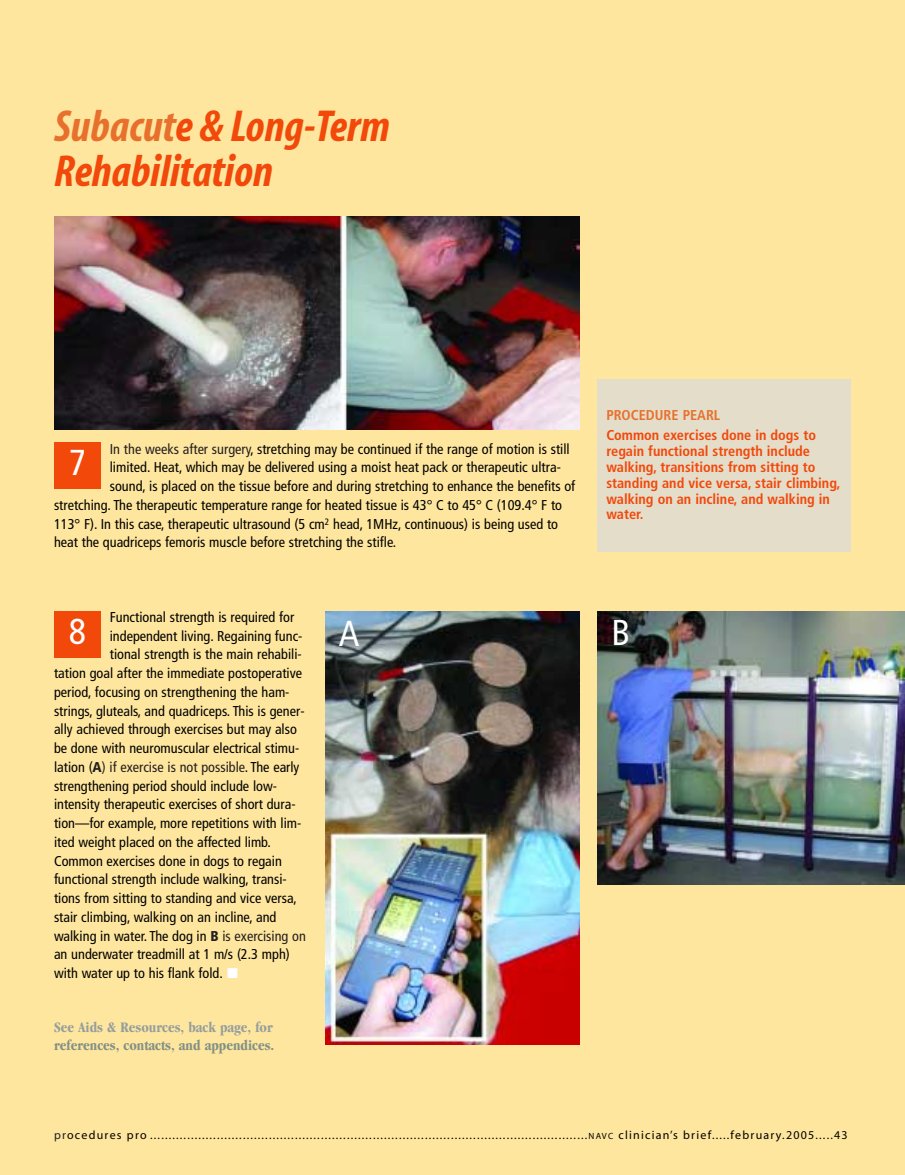
<style>
.page{position:relative;width:905px;height:1175px;background:#fff}
.page>*{position:absolute;margin:0;border:0;box-sizing:border-box;transform-origin:0 0}
.t1{font:italic 700 condensed 45px/45px "Myriad";color:#f2480a}
.t2{font:condensed 36px "Frutiger";color:#fff}
.t3{font:700 condensed 15px "Garamond";color:#829086}
.t4{font:700 condensed 15px "Garamond";color:#959e9d}
.t5{font:condensed 14.25px "Frutiger";color:#000}
.t6{font:700 condensed 14.25px/15.8px "Frutiger";color:#f2480a}
.t7{font:condensed 14.25px "Frutiger";color:#231f20}
.t8{font:700 condensed 14.25px "Frutiger";color:#e8702d}
.t9{font:12px "Myriad";letter-spacing:.1em;color:#000}
.s1{color:#e8702d}
.s2{color:#231f20}
.s3{color:#000}
.s4{font-weight:900}
.s5{font-weight:900;color:#231f20}
.s6{color:#fff}
.s7{font-size:9px}
</style>
<div class="page">
<div style="left:0;top:0;width:904px;height:1174px;background:#fee69e"></div>
<img style="left:54px;top:216px;width:525px;height:213px">
<div style="left:54px;top:441px;width:47px;height:47px;background:#f2480a"></div>
<img style="left:326px;top:611px;width:253px;height:433px">
<img style="left:597px;top:611px;width:307px;height:273px">
<div style="left:54px;top:611px;width:47px;height:47px;background:#f2480a"></div>
<div style="left:597px;top:380px;width:253px;height:172px;background:#e4ddca"></div>
<h1 class="t1" style="left:54px;top:106px;width:337px"><span class="s1">Subacut</span>e &amp; Long-Term<br>Rehabilitation</h1>
<p class="t5" style="left:110px;top:443px;width:461px"><span class="s2">In the weeks after surgery</span>, stretching may be continued if the range of motion is still</p>
<p class="t5" style="left:110px;top:461px;width:452px">limited. Heat, which may be delivered using a moist heat pack or therapeutic ultra-</p>
<p class="t5" style="left:110px;top:480px;width:467px">sound, is placed on the tissue before and during stretching to enhance the benefits of</p>
<p class="t5" style="left:54px;top:499px;width:509px">stretching. The therapeutic temperature range for heated tissue is 43° C to 45° C (109.4° F to</p>
<p class="t5" style="left:54px;top:518px;width:505px">113° F). In this case, therapeutic ultrasound (5 cm<sup>2</sup> head, 1MHz, continuous) is being used to</p>
<p class="t5" style="left:54px;top:536px;width:344px">heat the quadriceps femoris muscle before stretching the stifle.</p>
<h2 class="t2" style="left:69px;top:447px;width:19px">7</h2>
<p class="t8" style="left:606px;top:409px;width:115px">PROCEDURE PEARL</p>
<p class="t6" style="left:606px;top:429px;width:236px">Common exercises done in dogs to regain functional strength include walking, transitions from sitting to standing and vice versa, stair climbing, walking on an incline, and walking in water.</p>
<p class="t5" style="left:110px;top:611px;width:186px">Functional strength is required for</p>
<p class="t5" style="left:110px;top:630px;width:194px">independent living. Regaining func-</p>
<p class="t5" style="left:110px;top:648px;width:193px">tional strength is the main rehabili-</p>
<p class="t5" style="left:54px;top:667px;width:249px">tation goal after the immediate postoperative</p>
<p class="t5" style="left:54px;top:686px;width:237px">period, focusing on strengthening the ham-</p>
<p class="t5" style="left:54px;top:705px;width:252px">strings, gluteals, and quadriceps. This is gener-</p>
<p class="t5" style="left:54px;top:723px;width:244px">ally achieved through exercises but may also</p>
<p class="t5" style="left:54px;top:742px;width:247px">be done with neuromuscular electrical stimu-</p>
<p class="t7" style="left:54px;top:761px;width:247px"><span class="s3">lation (</span><span class="s4">A</span>) if exercise is not possible<span class="s3">. The early</span></p>
<p class="t5" style="left:54px;top:780px;width:224px">strengthening period should include low-</p>
<p class="t5" style="left:54px;top:798px;width:243px">intensity therapeutic exercises of short dura-</p>
<p class="t5" style="left:54px;top:817px;width:249px">tion—for example, more repetitions with lim-</p>
<p class="t5" style="left:54px;top:836px;width:218px">ited weight placed on the affected limb.</p>
<p class="t5" style="left:54px;top:855px;width:229px">Common exercises done in dogs to regain</p>
<p class="t5" style="left:54px;top:873px;width:234px">functional strength include walking, transi-</p>
<p class="t5" style="left:54px;top:892px;width:244px">tions from sitting to standing and vice versa,</p>
<p class="t5" style="left:54px;top:911px;width:224px">stair climbing, walking on an incline, and</p>
<p class="t5" style="left:54px;top:930px;width:253px">walking in water. The dog in <span class="s5">B</span> <span class="s2">is exercising on</span></p>
<p class="t5" style="left:54px;top:948px;width:237px">an underwater treadmill at 1 m/s (2.3 mph)</p>
<p class="t5" style="left:54px;top:967px;width:185px">with water up to his flank fold. <span class="s6">■</span></p>
<p class="t4" style="left:54px;top:1021px;width:220px">See Aids &amp; Resources, back page, for</p>
<p class="t3" style="left:54px;top:1039px;width:222px">references, contacts, and appendices.</p>
<h2 class="t2" style="left:69px;top:617px;width:19px">8</h2>
<h2 class="t2" style="left:339px;top:619px;width:22px">A</h2>
<h2 class="t2" style="left:611px;top:618px;width:20px">B</h2>
<p class="t9" style="left:54px;top:1129px;width:795px"><span class="s2">pr</span>ocedures pro ......................................................................................................................<span class="s7">NAVC</span> clinician’s brief.....february.2005.....43</p>
</div>
